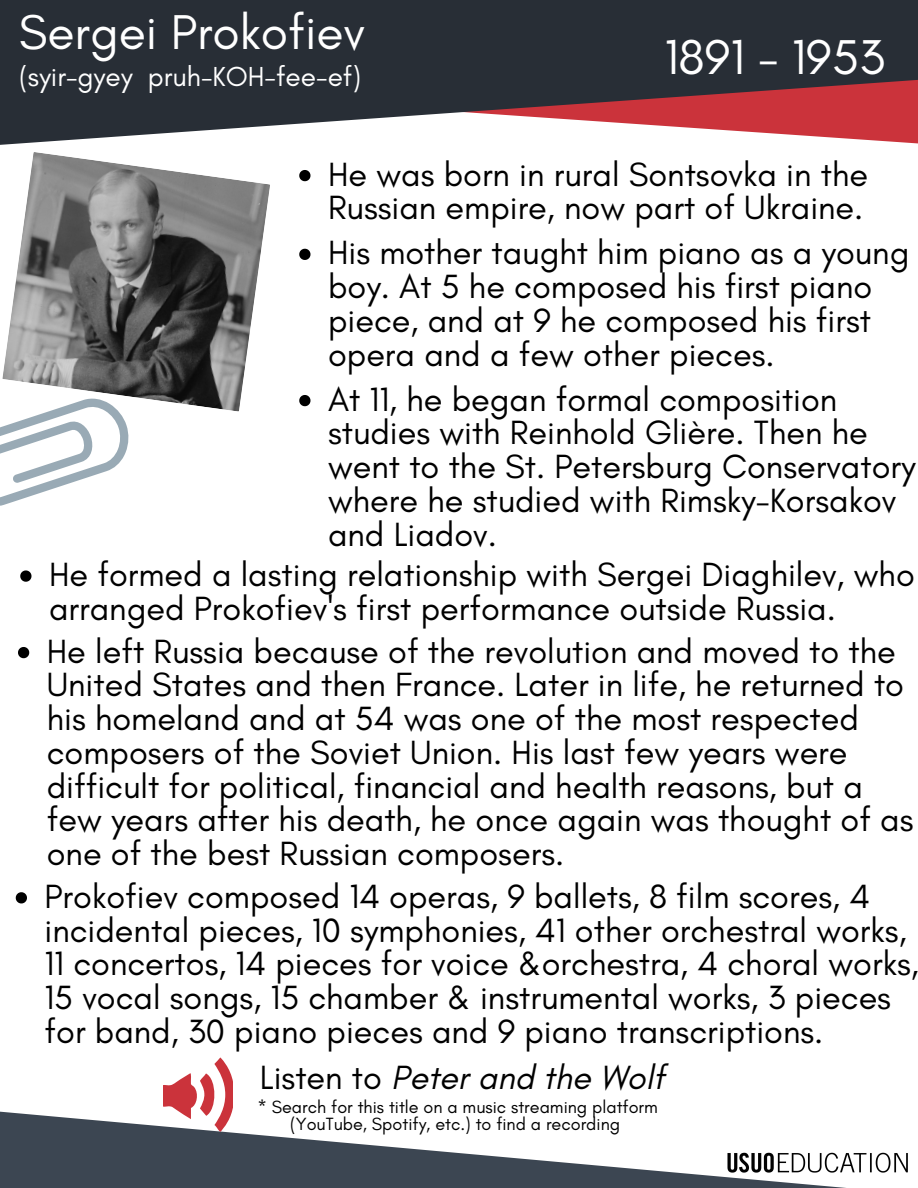
<style>
.page{position:relative;width:918px;height:1188px;background:#fff}
.page>*{position:absolute;margin:0;border:0;box-sizing:border-box;transform-origin:0 0}
.t1{font:49.8px "Glacial Indifference";color:#fff}
.t2{font:34.2px/33.8px "Glacial Indifference";color:#000}
.t3{font:italic 34.2px "Glacial Indifference";color:#000}
.t4{font:28.05px "Glacial Indifference";color:#fff}
.t5{font:18px/16.8px "Glacial Indifference";color:#000;text-align:center}
.s1{font-style:normal}
</style>
<div class="page">
<svg style="left:0;top:0;width:918px;height:145px;background:#52464d"></svg>
<img style="left:899px;top:1153px;width:9px;height:20px">
<svg style="left:0;top:1111px;width:899px;height:77px"></svg>
<img style="left:5px;top:152px;width:265px;height:260px">
<svg style="left:0;top:358px;width:142px;height:148px"></svg>
<svg style="left:299px;top:170px;width:11px;height:11px"></svg>
<svg style="left:299px;top:249px;width:11px;height:11px"></svg>
<svg style="left:299px;top:395px;width:11px;height:11px"></svg>
<svg style="left:18px;top:647px;width:11px;height:11px"></svg>
<svg style="left:163px;top:1058px;width:70px;height:74px"></svg>
<svg style="left:16px;top:892px;width:11px;height:11px"></svg>
<svg style="left:20px;top:570px;width:12px;height:12px"></svg>
<h1 class="t1" style="left:19px;top:2px;width:348px">Sergei Prokofiev</h1>
<p class="t4" style="left:19px;top:59px;width:343px">(syir-gyey pruh-KOH-fee-ef)</p>
<h1 class="t1" style="left:664px;top:26px;width:222px">1891 - 1953</h1>
<p class="t2" style="left:328px;top:157px;width:542px">He was born in rural Sontsovka in the<br>Russian empire, now part of Ukraine.</p>
<p class="t2" style="left:328px;top:236px;width:583px">His mother taught him piano as a young boy. At 5 he composed his first piano piece, and at 9 he composed his first opera and a few other pieces.</p>
<p class="t2" style="left:328px;top:382px;width:589px">At 11, he began formal composition studies with Reinhold Glière. Then he went to the St. Petersburg Conservatory where he studied with Rimsky-Korsakov and Liadov.</p>
<p class="t2" style="left:49px;top:557px;width:867px">He formed a lasting relationship with Sergei Diaghilev, who arranged Prokofiev's first performance outside Russia.</p>
<p class="t2" style="left:47px;top:634px;width:868px">He left Russia because of the revolution and moved to the United States and then France. Later in life, he returned to his homeland and at 54 was one of the most respected composers of the Soviet Union. His last few years were difficult for political, financial and health reasons, but a few years after his death, he once again was thought of as one of the best Russian composers.</p>
<p class="t2" style="left:45px;top:879px;width:876px">Prokofiev composed 14 operas, 9 ballets, 8 film scores, 4 incidental pieces, 10 symphonies, 41 other orchestral works, 11 concertos, 14 pieces for voice &amp;orchestra, 4 choral works, 15 vocal songs, 15 chamber &amp; instrumental works, 3 pieces for band, 30 piano pieces and 9 piano transcriptions.</p>
<p class="t3" style="left:260px;top:1057px;width:407px"><span class="s1">Listen to</span> Peter and the Wolf</p>
<p class="t5" style="left:257px;top:1098px;width:402px">* Search for this title on a music streaming platform (YouTube, Spotify, etc.) to find a recording</p>
</div>
